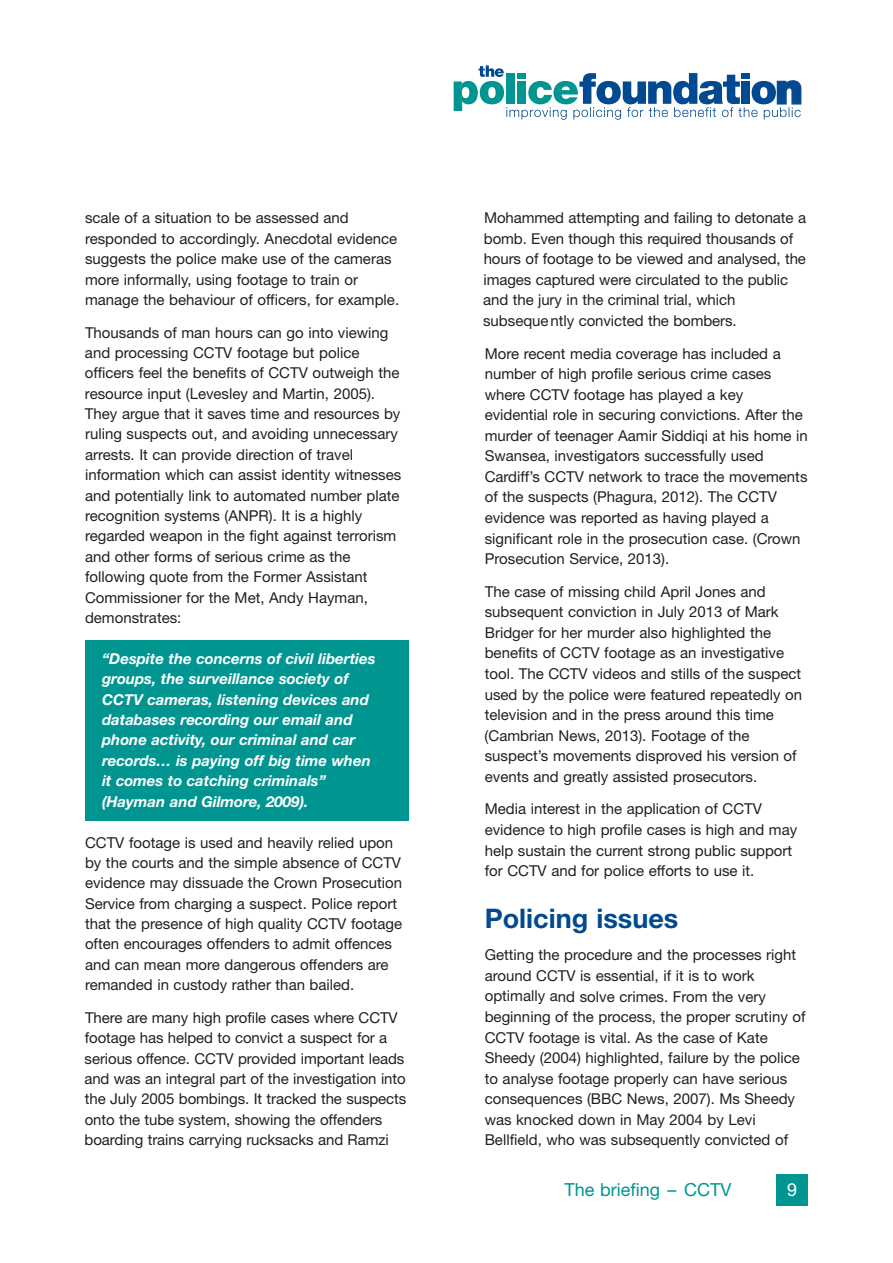
<style>
.page{position:relative;width:893px;height:1263px;background:#fff}
.page>*{position:absolute;margin:0;border:0;box-sizing:border-box;transform-origin:0 0}
.t1{font:700 27px "Helvetica Neue";color:#014990}
.t2{font:18px "Helvetica Neue";color:#009590}
.t3{font:18px "Helvetica Neue";color:#fff}
.t4{font:15px/20.5px "Helvetica Neue";color:#231f20}
.t5{font:italic 700 15px/20.4px "Helvetica Neue";color:#fff}
</style>
<div class="page">
<div style="left:85px;top:640px;width:323px;height:181px;background:#009590"></div>
<svg style="left:454px;top:65px;width:348px;height:55px"></svg>
<div style="left:776px;top:1174px;width:32px;height:31px;background:#009590"></div>
<p class="t4" style="left:85px;top:209px;width:316px">scale of a situation to be assessed and responded to accordingly. Anecdotal evidence suggests the police make use of the cameras more informally, using footage to train or manage the behaviour of officers, for example.</p>
<p class="t4" style="left:85px;top:323px;width:318px">Thousands of man hours can go into viewing and processing CCTV footage but police officers feel the benefits of CCTV outweigh the resource input (Levesley and Martin, 2005).<br>They argue that it saves time and resources by ruling suspects out, and avoiding unnecessary arrests. It can provide direction of travel information which can assist identity witnesses and potentially link to automated number plate recognition systems (ANPR). It is a highly regarded weapon in the fight against terrorism and other forms of serious crime as the following quote from the Former Assistant Commissioner for the Met, Andy Hayman, demonstrates:</p>
<p class="t5" style="left:102px;top:650px;width:275px">“Despite the concerns of civil liberties groups, the surveillance society of CCTV cameras, listening devices and databases recording our email and phone activity, our criminal and car records… is paying off big time when it comes to catching criminals” (Hayman and Gilmore, 2009).</p>
<p class="t4" style="left:85px;top:833px;width:319px">CCTV footage is used and heavily relied upon by the courts and the simple absence of CCTV evidence may dissuade the Crown Prosecution Service from charging a suspect. Police report that the presence of high quality CCTV footage often encourages offenders to admit offences and can mean more dangerous offenders are remanded in custody rather than bailed.</p>
<p class="t4" style="left:84px;top:1009px;width:323px">There are many high profile cases where CCTV footage has helped to convict a suspect for a serious offence. CCTV provided important leads and was an integral part of the investigation into the July 2005 bombings. It tracked the suspects onto the tube system, showing the offenders boarding trains carrying rucksacks and Ramzi</p>
<p class="t4" style="left:483px;top:209px;width:324px">Mohammed attempting and failing to detonate a bomb. Even though this required thousands of hours of footage to be viewed and analysed, the images captured were circulated to the public and the jury in the criminal trial, which subsequently convicted the bombers.</p>
<p class="t4" style="left:485px;top:345px;width:325px">More recent media coverage has included a number of high profile serious crime cases where CCTV footage has played a key evidential role in securing convictions. After the murder of teenager Aamir Siddiqi at his home in Swansea, investigators successfully used Cardiff’s CCTV network to trace the movements of the suspects (Phagura, 2012). The CCTV evidence was reported as having played a significant role in the prosecution case. (Crown Prosecution Service, 2013).</p>
<p class="t4" style="left:485px;top:583px;width:319px">The case of missing child April Jones and subsequent conviction in July 2013 of Mark Bridger for her murder also highlighted the benefits of CCTV footage as an investigative tool. The CCTV videos and stills of the suspect used by the police were featured repeatedly on television and in the press around this time (Cambrian News, 2013). Footage of the suspect’s movements disproved his version of events and greatly assisted prosecutors.</p>
<p class="t4" style="left:485px;top:800px;width:314px">Media interest in the application of CCTV evidence to high profile cases is high and may help sustain the current strong public support for CCTV and for police efforts to use it.</p>
<h1 class="t1" style="left:485px;top:908px;width:195px">Policing issues</h1>
<p class="t4" style="left:485px;top:946px;width:322px">Getting the procedure and the processes right around CCTV is essential, if it is to work optimally and solve crimes. From the very beginning of the process, the proper scrutiny of CCTV footage is vital. As the case of Kate Sheedy (2004) highlighted, failure by the police to analyse footage properly can have serious consequences (BBC News, 2007). Ms Sheedy was knocked down in May 2004 by Levi Bellfield, who was subsequently convicted of</p>
<p class="t2" style="left:565px;top:1183px;width:168px">The briefing – CCTV</p>
<p class="t3" style="left:787px;top:1183px;width:12px">9</p>
</div>
